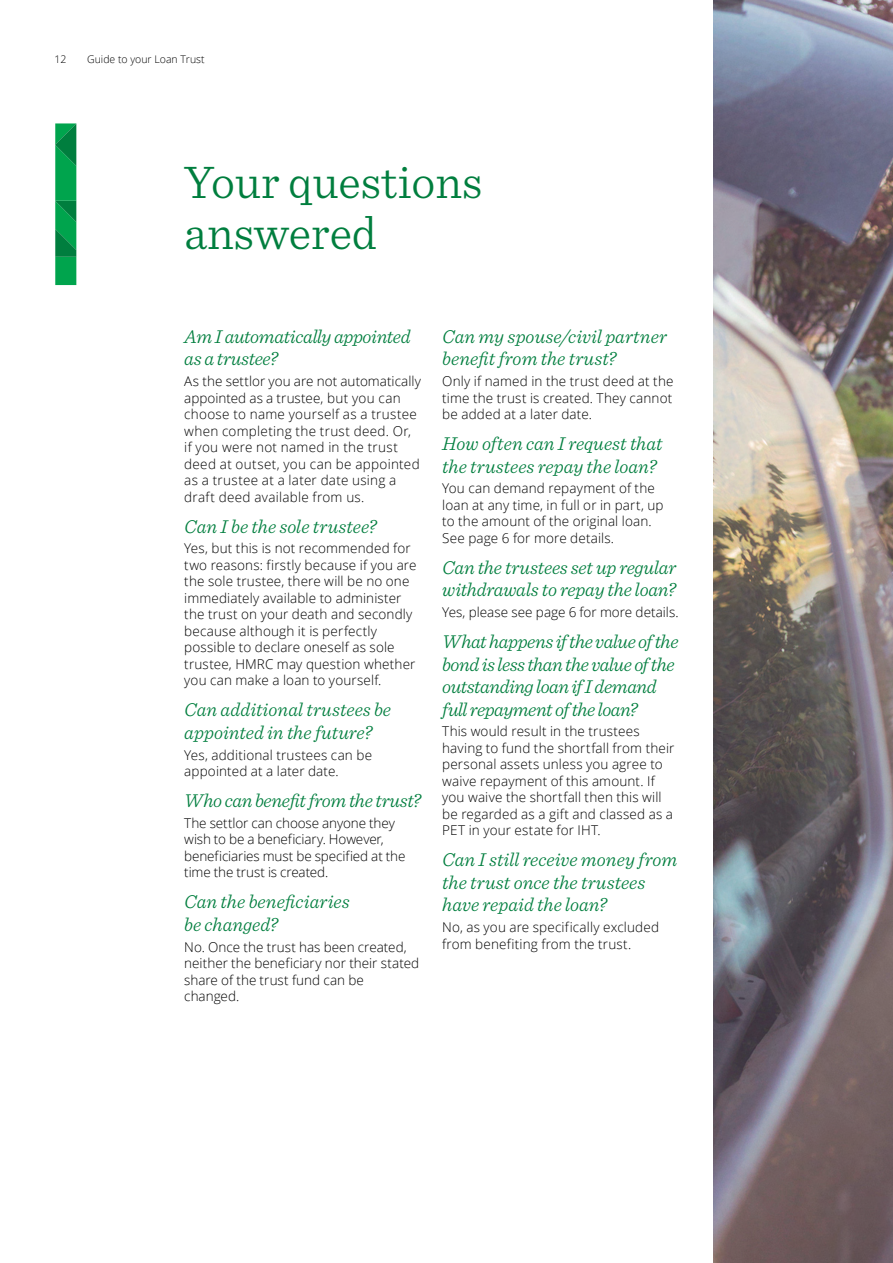
<style>
.page{position:relative;width:893px;height:1263px;background:#fff}
.page>*{position:absolute;margin:0;border:0;box-sizing:border-box;transform-origin:0 0}
.t1{font:300 48px/51px "Sentinel";color:#007e3e}
.t2{font:italic 300 19.5px/22.5px "Sentinel";letter-spacing:-.005em;color:#007e3e}
.t3{font:italic 300 19.5px/22.5px "Sentinel";letter-spacing:-.025em;color:#007e3e}
.t4{font:300 13.5px/16.5px "Open Sans";letter-spacing:.01em;color:#000}
.t5{font:300 13.5px/16.5px "Open Sans";letter-spacing:-.01em;color:#000}
.t6{font:300 10.5px "Open Sans";color:#000}
</style>
<div class="page">
<svg style="left:55px;top:123px;width:21px;height:162px;background:#059a4c"></svg>
<img style="left:714px;top:0;width:179px;height:1263px">
<p class="t6" style="left:55px;top:52px;width:13px">12</p>
<p class="t6" style="left:87px;top:52px;width:119px">Guide to your Loan Trust</p>
<h1 class="t1" style="left:184px;top:153px;width:300px">Your questions answered</h1>
<h2 class="t2" style="left:184px;top:324px;width:228px">Am I automatically appointed as a trustee?</h2>
<p class="t4" style="left:184px;top:373px;width:238px">As the settlor you are not automatically appointed as a trustee, but you can choose to name yourself as a trustee when completing the trust deed. Or, if you were not named in the trust deed at outset, you can be appointed as a trustee at a later date using a draft deed available from us.</p>
<h2 class="t2" style="left:184px;top:513px;width:194px">Can I be the sole trustee?</h2>
<p class="t4" style="left:184px;top:540px;width:234px">Yes, but this is not recommended for two reasons: firstly because if you are the sole trustee, there will be no one immediately available to administer the trust on your death and secondly because although it is perfectly possible to declare oneself as sole trustee, HMRC may question whether you can make a loan to yourself.</p>
<h2 class="t2" style="left:184px;top:697px;width:208px">Can additional trustees be appointed in the future?</h2>
<p class="t4" style="left:184px;top:746px;width:189px">Yes, additional trustees can be appointed at a later date.</p>
<h2 class="t2" style="left:184px;top:788px;width:238px">Who can benefit from the trust?</h2>
<p class="t5" style="left:184px;top:814px;width:223px">The settlor can choose anyone they wish to be a beneficiary. However, beneficiaries must be specified at the time the trust is created.</p>
<h2 class="t2" style="left:184px;top:889px;width:167px">Can the beneficiaries be changed?</h2>
<p class="t4" style="left:184px;top:938px;width:236px">No. Once the trust has been created, neither the beneficiary nor their stated share of the trust fund can be changed.</p>
<h2 class="t2" style="left:442px;top:324px;width:226px">Can my spouse/civil partner benefit from the trust?</h2>
<p class="t4" style="left:442px;top:373px;width:233px;text-align:justify">Only if named in the trust deed at the time the trust is created. They cannot be added at a later date.</p>
<h2 class="t2" style="left:442px;top:431px;width:222px">How often can I request that the trustees repay the loan?</h2>
<p class="t4" style="left:442px;top:480px;width:223px">You can demand repayment of the loan at any time, in full or in part, up to the amount of the original loan.<br>See page 6 for more details.</p>
<h2 class="t2" style="left:442px;top:555px;width:236px">Can the trustees set up regular withdrawals to repay the loan?</h2>
<p class="t4" style="left:442px;top:604px;width:238px">Yes, please see page 6 for more details.</p>
<h2 class="t3" style="left:442px;top:629px;width:238px">What happens if the value of the bond is less than the value of the outstanding loan if I demand full repayment of the loan?</h2>
<p class="t4" style="left:442px;top:723px;width:234px">This would result in the trustees having to fund the shortfall from their personal assets unless you agree to waive repayment of this amount. If you waive the shortfall then this will be regarded as a gift and classed as a PET in your estate for IHT.</p>
<h2 class="t2" style="left:442px;top:847px;width:236px">Can I still receive money from the trust once the trustees have repaid the loan?</h2>
<p class="t4" style="left:442px;top:919px;width:218px">No, as you are specifically excluded from benefiting from the trust.</p>
</div>
